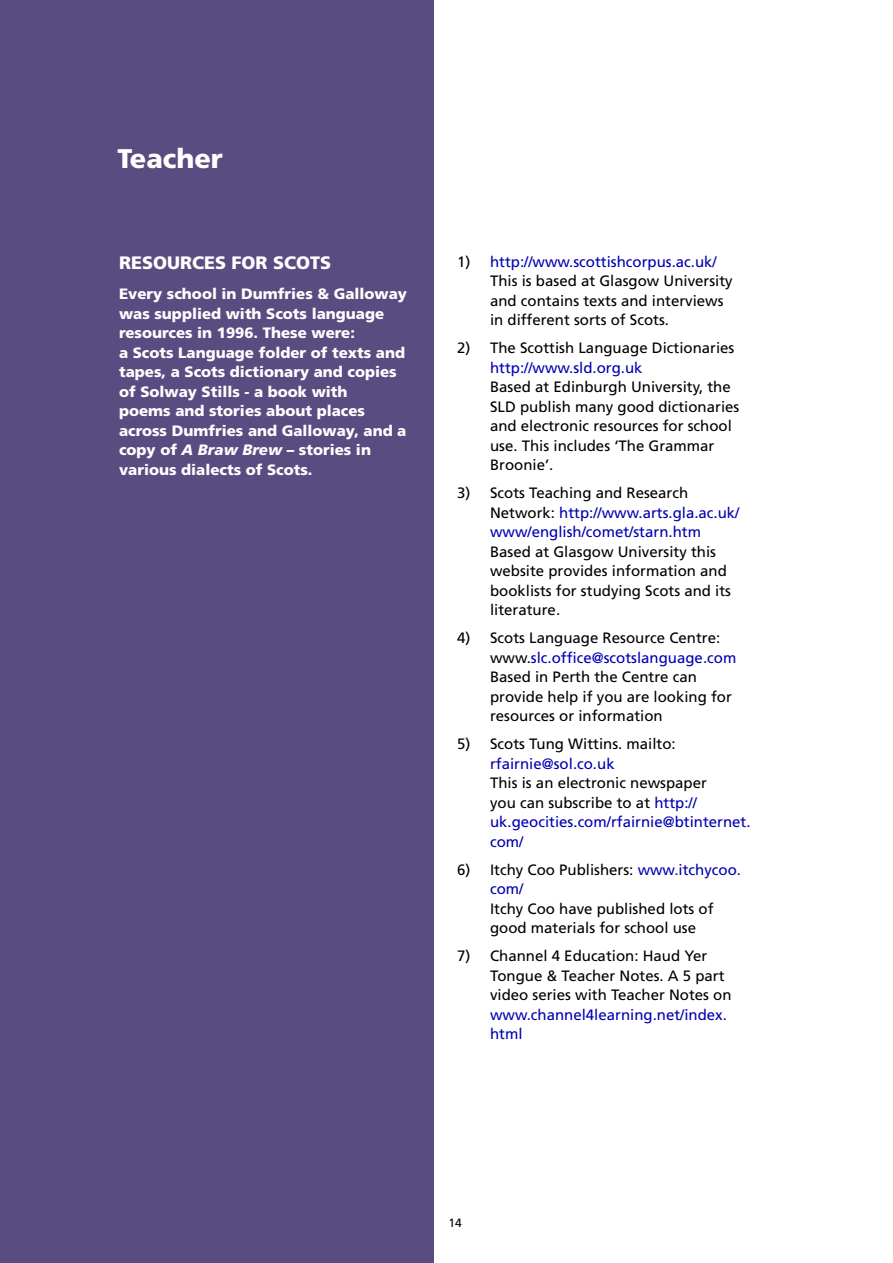
<style>
.page{position:relative;width:893px;height:1263px;background:#fff}
.page>*{position:absolute;margin:0;border:0;box-sizing:border-box;transform-origin:0 0}
.t1{font:900 27px "Frutiger";color:#fff}
.t2{font:900 18px "Frutiger";color:#fff}
.t3{font:15px/19.5px "Frutiger";color:#000}
.t4{font:900 15px/19.5px "Frutiger";color:#fff}
.t5{font:15px/19.5px "Frutiger";color:#0000b1}
.t6{font:12px "Frutiger";color:#000}
.s1{font-style:italic}
.s2{color:#0000b1}
.s3{color:#000}
</style>
<div class="page">
<div style="left:0;top:0;width:434px;height:1263px;background:#594c80"></div>
<h1 class="t1" style="left:118px;top:142px;width:107px">Teacher</h1>
<p class="t2" style="left:119px;top:252px;width:214px">RESOURCES FOR SCOTS</p>
<p class="t4" style="left:119px;top:284px;width:290px">Every school in Dumfries &amp; Galloway was supplied with Scots language resources in 1996. These were:<br>a Scots Language folder of texts and tapes, a Scots dictionary and copies of Solway Stills - a book with<br>poems and stories about places across Dumfries and Galloway, and a copy of <span class="s1">A Braw Brew</span> – stories in various dialects of Scots.</p>
<p class="t3" style="left:490px;top:252px;width:244px;text-indent:-33px">1) <span class="s2">http://www.scottishcorpus.ac.uk/ </span>This is based at Glasgow University and contains texts and interviews in different sorts of Scots.</p>
<p class="t3" style="left:457px;top:338px;width:279px">2) The Scottish Language Dictionaries</p>
<p class="t5" style="left:490px;top:358px;width:154px">http://www.sld.org.uk</p>
<p class="t3" style="left:490px;top:377px;width:251px">Based at Edinburgh University, the<br>SLD publish many good dictionaries and electronic resources for school use. This includes ‘The Grammar<br>Broonie’.</p>
<p class="t5" style="left:490px;top:483px;width:251px;text-indent:-33px"><span class="s3">3) Scots Teaching and Research<br>Network:</span> http://www.arts.gla.ac.uk/ www/english/comet/starn.htm</p>
<p class="t3" style="left:490px;top:542px;width:242px">Based at Glasgow University this website provides information and booklists for studying Scots and its literature.</p>
<p class="t3" style="left:490px;top:628px;width:248px;text-indent:-33px">4) Scots Language Resource Centre: www.<span class="s2">slc.office@scotslanguage.com<br></span>Based in Perth the Centre can provide help if you are looking for resources or information</p>
<p class="t3" style="left:457px;top:734px;width:220px">5) Scots Tung Wittins. mailto:</p>
<p class="t5" style="left:490px;top:754px;width:126px">rfairnie@sol.co.uk</p>
<p class="t5" style="left:490px;top:773px;width:262px"><span class="s3">This is an electronic newspaper<br>you can subscribe to at</span> http:// uk.geocities.com/rfairnie@btinternet. com/</p>
<p class="t3" style="left:490px;top:860px;width:252px;text-indent:-33px">6) Itchy Coo Publishers: <span class="s2">www.itchycoo. com/</span></p>
<p class="t3" style="left:490px;top:899px;width:225px">Itchy Coo have published lots of good materials for school use</p>
<p class="t3" style="left:490px;top:946px;width:243px;text-indent:-33px">7) Channel 4 Education: Haud Yer<br>Tongue &amp; Teacher Notes. A 5 part video series with Teacher Notes on</p>
<p class="t5" style="left:490px;top:1005px;width:238px">www.channel4learning.net/index. html</p>
<p class="t6" style="left:449px;top:1215px;width:15px">14</p>
</div>
